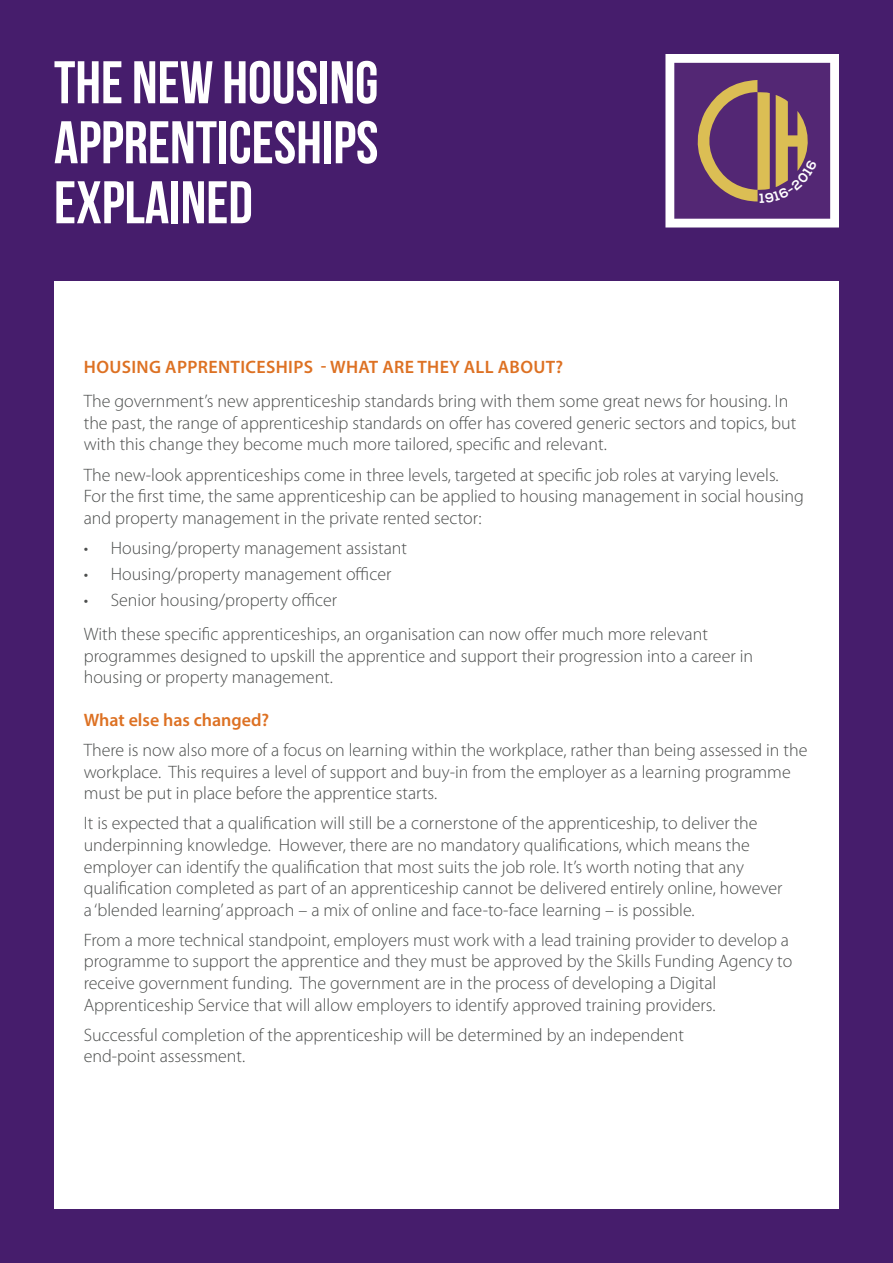
<style>
.page{position:relative;width:893px;height:1263px;background:#fff}
.page>*{position:absolute;margin:0;border:0;box-sizing:border-box;transform-origin:0 0}
.t1{font:700 60px/60px "Bebas Neue";color:#fff;text-align:justify}
.t2{font:300 18px/21.6px "Myriad Pro";color:#4c4e4d}
.t3{font:600 18px "Myriad Pro";letter-spacing:.02em;color:#dd7123}
.t4{font:600 18px "Myriad Pro";color:#dd7123}
</style>
<div class="page">
<div style="left:0;top:0;width:893px;height:281px;background:#461d6c"></div>
<div style="left:0;top:281px;width:893px;height:982px;background:#461d6c"></div>
<div style="left:54px;top:281px;width:785px;height:928px;background:#fff"></div>
<svg style="left:665px;top:54px;width:174px;height:173px"></svg>
<h1 class="t1" style="left:54px;top:52px;width:326px">THE NEW HOUSING APPRENTICESHIPS EXPLAINED</h1>
<p class="t3" style="left:84px;top:355px;width:481px">HOUSING APPRENTICESHIPS - WHAT ARE THEY ALL ABOUT?</p>
<p class="t2" style="left:84px;top:391px;width:714px">The government’s new apprenticeship standards bring with them some great news for housing. In the past, the range of apprenticeship standards on offer has covered generic sectors and topics, but with this change they become much more tailored, specific and relevant.</p>
<p class="t2" style="left:84px;top:464px;width:722px">The new-look apprenticeships come in three levels, targeted at specific job roles at varying levels.<br>For the first time, the same apprenticeship can be applied to housing management in social housing and property management in the private rented sector:</p>
<p class="t2" style="left:84px;top:537px;width:325px">• Housing/property management assistant</p>
<p class="t2" style="left:84px;top:563px;width:309px">• Housing/property management officer</p>
<p class="t2" style="left:84px;top:583px;width:626px;line-height:34.3px">• Senior housing/property officer<br>With these specific apprenticeships, an organisation can now offer much more relevant</p>
<p class="t2" style="left:84px;top:645px;width:671px">programmes designed to upskill the apprentice and support their progression into a career in housing or property management.</p>
<p class="t4" style="left:84px;top:708px;width:187px">What else has changed?</p>
<p class="t2" style="left:84px;top:739px;width:725px">There is now also more of a focus on learning within the workplace, rather than being assessed in the workplace. This requires a level of support and buy-in from the employer as a learning programme must be put in place before the apprentice starts.</p>
<p class="t2" style="left:84px;top:813px;width:700px">It is expected that a qualification will still be a cornerstone of the apprenticeship, to deliver the underpinning knowledge. However, there are no mandatory qualifications, which means the employer can identify the qualification that most suits the job role. It’s worth noting that any qualification completed as part of an apprenticeship cannot be delivered entirely online, however a ‘blended learning’ approach – a mix of online and face-to-face learning – is possible.</p>
<p class="t2" style="left:84px;top:929px;width:710px">From a more technical standpoint, employers must work with a lead training provider to develop a programme to support the apprentice and they must be approved by the Skills Funding Agency to receive government funding. The government are in the process of developing a Digital Apprenticeship Service that will allow employers to identify approved training providers.</p>
<p class="t2" style="left:84px;top:1024px;width:602px">Successful completion of the apprenticeship will be determined by an independent end-point assessment.</p>
</div>
